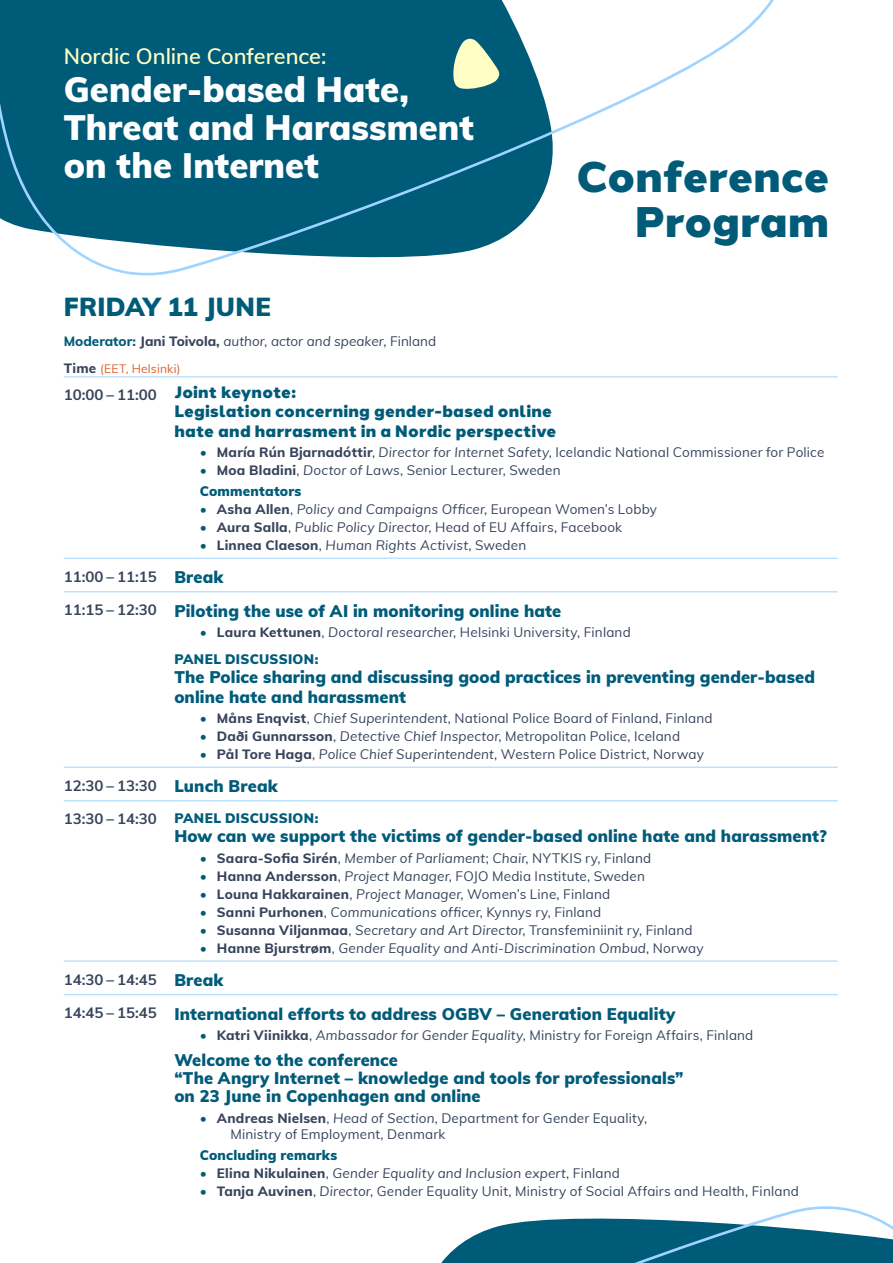
<style>
.page{position:relative;width:893px;height:1263px;background:#fff}
.page>*{position:absolute;margin:0;border:0;box-sizing:border-box;transform-origin:0 0}
.Otsikko2{font:900 42.75px/44.8px "Halcom";letter-spacing:-.005em;color:#005b79;text-align:right}
.Otsikko{font:900 34.5px/38px "Muli";color:#fff}
.OtsikkkoPVM{font:900 25.5px "Muli";letter-spacing:.015em;color:#005b79}
.Otsikko-2{font:600 21.75px "Muli";letter-spacing:-.005em;color:#ffffc5}
.ValiOtsikko{font:900 16.5px/18px "Muli";letter-spacing:.005em;color:#005b79}
.Leipa{font:900 16.5px/19.5px "Halcom";letter-spacing:.015em;color:#005b79}
.t1{font:700 15px "Muli";color:#38445c}
.t2{font:13.5px/16.5px "Muli";letter-spacing:.01em;color:#38445c}
.t3{font:italic 13.5px "Muli";letter-spacing:.01em;color:#38445c}
.ValiOtsikko-2{font:900 13.5px "Muli";letter-spacing:.02em;color:#005b79}
.valiotsikko2{font:900 13.5px "Muli";letter-spacing:.015em;color:#005b79}
.t4{font:12px "Muli";letter-spacing:.02em;color:#d96228}
.s1{font-weight:800;font-style:normal;color:#005b79}
.s2{font-weight:800;font-style:normal}
.s3{font-style:normal}
.s4{font-weight:800;font-size:13.5px;color:#38445c}
.s5{color:#005b79}
.s6{font-weight:800}
.s7{font-style:italic}
.s8{font-style:normal;color:#005b79}
</style>
<div class="page">
<hr style="left:64px;top:376px;width:110px;height:1px;background:#9ed4ff">
<hr style="left:174px;top:376px;width:664px;height:1px;background:#9ed4ff">
<hr style="left:64px;top:558px;width:110px;height:1px;background:#9ed4ff">
<hr style="left:174px;top:558px;width:664px;height:1px;background:#9ed4ff">
<hr style="left:64px;top:591px;width:110px;height:1px;background:#9ed4ff">
<hr style="left:174px;top:591px;width:664px;height:1px;background:#9ed4ff">
<hr style="left:64px;top:767px;width:110px;height:1px;background:#9ed4ff">
<hr style="left:174px;top:767px;width:664px;height:1px;background:#9ed4ff">
<hr style="left:64px;top:800px;width:110px;height:1px;background:#9ed4ff">
<hr style="left:174px;top:800px;width:664px;height:1px;background:#9ed4ff">
<hr style="left:64px;top:961px;width:110px;height:1px;background:#9ed4ff">
<hr style="left:174px;top:961px;width:664px;height:1px;background:#9ed4ff">
<hr style="left:64px;top:994px;width:110px;height:1px;background:#9ed4ff">
<hr style="left:174px;top:994px;width:664px;height:1px;background:#9ed4ff">
<svg style="left:0;top:0;width:774px;height:276px;fill:#005b79"></svg>
<svg style="left:452px;top:38px;width:49px;height:52px;background:#a3c4a9"></svg>
<svg style="left:441px;top:1206px;width:452px;height:57px"></svg>
<p class="Otsikko-2" style="left:64px;top:40px;width:264px">Nordic Online Conference:</p>
<p class="Otsikko" style="left:64px;top:69px;width:411px">Gender-based Hate,<br>Threat and Harassment on the Internet</p>
<h1 class="Otsikko2" style="left:576px;top:152px;width:255px">Conference<br>Program</h1>
<h2 class="OtsikkkoPVM" style="left:64px;top:288px;width:209px">FRIDAY 11 JUNE</h2>
<p class="t3" style="left:64px;top:331px;width:374px"><span class="s1">Moderator:</span> <span class="s2">Jani Toivola,</span> author, actor and speaker<span class="s3">, Finland</span></p>
<p class="t4" style="left:64px;top:360px;width:118px"><span class="s4">Time</span> (EET, Helsinki)</p>
<p class="t1" style="left:64px;top:384px;width:95px">10:00 – 11:00</p>
<p class="Leipa" style="left:174px;top:381px;width:383px">Joint keynote:<br>Legislation concerning gender-based online hate and harrasment in a Nordic perspective</p>
<p class="t2" style="left:200px;top:443px;width:626px"><span class="s5">•</span> <span class="s6">María Rún Bjarnadóttir</span>, <span class="s7">Director for Internet Safety</span>, Icelandic National Commissioner for Police</p>
<p class="t2" style="left:200px;top:461px;width:362px"><span class="s5">•</span> <span class="s6">Moa Bladini</span>, <span class="s7">Doctor of Laws</span>, Senior Lecturer, Sweden</p>
<p class="valiotsikko2" style="left:200px;top:481px;width:103px">Commentators</p>
<p class="t3" style="left:200px;top:499px;width:459px"><span class="s8">•</span> <span class="s2">Asha Allen</span><span class="s3">,</span> Policy and Campaigns Officer<span class="s3">, European Women’s Lobby</span></p>
<p class="t2" style="left:200px;top:518px;width:424px"><span class="s5">•</span> <span class="s6">Aura Salla</span>, <span class="s7">Public Policy Director</span>, Head of EU Affairs, Facebook</p>
<p class="t3" style="left:200px;top:535px;width:328px"><span class="s8">•</span> <span class="s2">Linnea Claeson</span><span class="s3">,</span> Human Rights Activist<span class="s3">, Sweden</span></p>
<p class="t1" style="left:64px;top:565px;width:95px">11:00 – 11:15</p>
<p class="ValiOtsikko" style="left:174px;top:568px;width:51px">Break</p>
<p class="t1" style="left:64px;top:599px;width:95px">11:15 – 12:30</p>
<p class="ValiOtsikko" style="left:174px;top:601px;width:389px">Piloting the use of AI in monitoring online hate</p>
<p class="t2" style="left:200px;top:623px;width:432px"><span class="s5">•</span> <span class="s6">Laura Kettunen</span>, <span class="s7">Doctoral researcher</span>, Helsinki University, Finland</p>
<p class="ValiOtsikko-2" style="left:174px;top:649px;width:146px">PANEL DISCUSSION:</p>
<p class="ValiOtsikko" style="left:174px;top:667px;width:642px;line-height:19.5px">The Police sharing and discussing good practices in preventing gender-based online hate and harassment</p>
<p class="t2" style="left:200px;top:709px;width:514px"><span class="s5">•</span> <span class="s6">Måns Enqvist</span>, <span class="s7">Chief Superintendent</span>, National Police Board of Finland, Finland</p>
<p class="t2" style="left:200px;top:727px;width:482px"><span class="s5">•</span> <span class="s6">Daði Gunnarsson</span>, <span class="s7">Detective Chief Inspector</span>, Metropolitan Police, Iceland</p>
<p class="t2" style="left:200px;top:745px;width:506px"><span class="s5">•</span> <span class="s6">Pål Tore Haga</span>, <span class="s7">Police Chief Superintendent</span>, Western Police District, Norway</p>
<p class="t1" style="left:64px;top:774px;width:95px">12:30 – 13:30</p>
<p class="ValiOtsikko" style="left:174px;top:776px;width:105px">Lunch Break</p>
<p class="t1" style="left:64px;top:808px;width:95px">13:30 – 14:30</p>
<p class="ValiOtsikko-2" style="left:174px;top:808px;width:146px">PANEL DISCUSSION:</p>
<p class="ValiOtsikko" style="left:174px;top:827px;width:654px">How can we support the victims of gender-based online hate and harassment?</p>
<p class="t3" style="left:200px;top:848px;width:453px"><span class="s8">•</span> <span class="s2">Saara-Sofia Sirén</span><span class="s3">,</span> Member of Parliament<span class="s3">;</span> Chair<span class="s3">, NYTKIS ry, Finland</span></p>
<p class="t2" style="left:200px;top:867px;width:447px"><span class="s5">•</span> <span class="s6">Hanna Andersson</span>, <span class="s7">Project Manager</span>, FOJO Media Institute, Sweden</p>
<p class="t2" style="left:200px;top:885px;width:412px"><span class="s5">•</span> <span class="s6">Louna Hakkarainen</span>, <span class="s7">Project Manager</span>, Women’s Line, Finland</p>
<p class="t3" style="left:200px;top:902px;width:403px"><span class="s8">•</span> <span class="s2">Sanni Purhonen</span><span class="s3">,</span> Communications officer<span class="s3">, Kynnys ry, Finland</span></p>
<p class="t2" style="left:200px;top:921px;width:494px"><span class="s5">•</span> <span class="s6">Susanna Viljanmaa</span>, <span class="s7">Secretary and Art Director</span>, Transfeminiinit ry, Finland</p>
<p class="t3" style="left:200px;top:938px;width:505px"><span class="s8">•</span> <span class="s2">Hanne Bjurstrøm</span><span class="s3">,</span> Gender Equality and Anti-Discrimination Ombud<span class="s3">, Norway</span></p>
<p class="t1" style="left:64px;top:968px;width:95px">14:30 – 14:45</p>
<p class="ValiOtsikko" style="left:174px;top:970px;width:51px">Break</p>
<p class="t1" style="left:64px;top:1002px;width:95px">14:45 – 15:45</p>
<p class="ValiOtsikko" style="left:174px;top:1004px;width:503px">International efforts to address OGBV – Generation Equality</p>
<p class="t2" style="left:200px;top:1026px;width:555px"><span class="s5">•</span> <span class="s6">Katri Viinikka</span>, <span class="s7">Ambassador for Gender Equality</span>, Ministry for Foreign Affairs, Finland</p>
<p class="ValiOtsikko" style="left:174px;top:1051px;width:511px">Welcome to the conference<br>“The Angry Internet – knowledge and tools for professionals” on 23 June in Copenhagen and online</p>
<p class="t2" style="left:230px;top:1109px;width:418px;text-indent:-31px"><span class="s5">•</span> <span class="s6">Andreas Nielsen</span>, <span class="s7">Head of Section</span>, Department for Gender Equality,<br>Ministry of Employment, Denmark</p>
<p class="valiotsikko2" style="left:200px;top:1145px;width:139px">Concluding remarks</p>
<p class="t3" style="left:200px;top:1163px;width:421px"><span class="s8">•</span> <span class="s2">Elina Nikulainen</span><span class="s3">,</span> Gender Equality and Inclusion expert<span class="s3">, Finland</span></p>
<p class="t2" style="left:200px;top:1182px;width:600px"><span class="s5">•</span> <span class="s6">Tanja Auvinen</span>, <span class="s7">Director</span>, Gender Equality Unit, Ministry of Social Affairs and Health, Finland</p>
</div>
